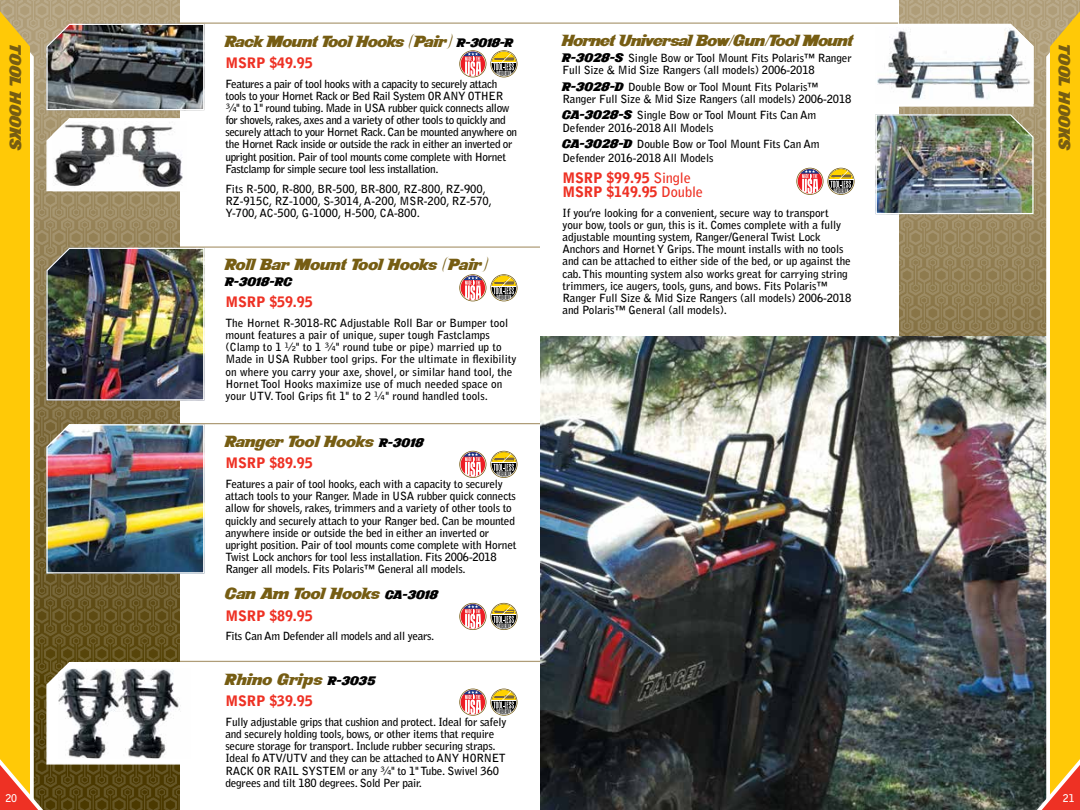
<style>
.page{position:relative;width:1080px;height:810px;background:#fff}
.page>*{position:absolute;margin:0;border:0;box-sizing:border-box;transform-origin:0 0}
.t1{font:21.25px "New Yorkto Las Vegas";letter-spacing:-.02em;color:#765d13;scale:.87 1}
.t2{font:21.25px "New Yorkto Las Vegas";color:#765d13;scale:.87 1}
.t3{font:16.25px "New Yorkto Las Vegas";color:#000;scale:.87 1}
.t4{font:900 14.38px/13.8px "Bell Gothic Std";letter-spacing:-.01em;color:#ee3124}
.t5{font:700 11.25px/12.1px "Bell Gothic Std";letter-spacing:-.02em;color:#000}
.t6{font:700 11.25px/12.1px "Bell Gothic Std";color:#000}
.t7{font:700 10.62px "Bell Gothic Std";color:#fff}
.s1{font-size:16.25px;color:#000}
.s2{font-family:"New Yorkto Las Vegas";font-weight:400;font-size:16.25px}
.s3{font-weight:700}
</style>
<div class="page">
<hr style="left:180px;top:22px;width:360px;height:2px;background:#af9d78">
<svg style="left:459px;top:50px;width:27px;height:27px"></svg>
<svg style="left:460px;top:51px;width:26px;height:26px"></svg>
<div style="left:461px;top:52px;width:24px;height:24px;background:#ed1d24;border-radius:50%"></div>
<svg style="left:463px;top:52px;width:19px;height:24px"></svg>
<svg style="left:490px;top:50px;width:28px;height:27px"></svg>
<svg style="left:491px;top:51px;width:26px;height:26px"></svg>
<svg style="left:492px;top:52px;width:24px;height:24px"></svg>
<hr style="left:180px;top:246px;width:360px;height:2px;background:#af9d78">
<svg style="left:459px;top:274px;width:27px;height:27px"></svg>
<svg style="left:460px;top:275px;width:26px;height:26px"></svg>
<div style="left:461px;top:276px;width:24px;height:24px;background:#ed1d24;border-radius:50%"></div>
<svg style="left:463px;top:276px;width:19px;height:24px"></svg>
<svg style="left:490px;top:274px;width:28px;height:27px"></svg>
<svg style="left:491px;top:275px;width:26px;height:26px"></svg>
<svg style="left:492px;top:276px;width:24px;height:24px"></svg>
<hr style="left:180px;top:423px;width:360px;height:1px;background:#af9d78">
<svg style="left:459px;top:451px;width:27px;height:27px"></svg>
<svg style="left:460px;top:452px;width:26px;height:25px"></svg>
<svg style="left:461px;top:452px;width:24px;height:25px"></svg>
<svg style="left:463px;top:452px;width:19px;height:25px"></svg>
<svg style="left:490px;top:451px;width:28px;height:27px"></svg>
<svg style="left:491px;top:452px;width:26px;height:25px"></svg>
<svg style="left:492px;top:452px;width:24px;height:25px"></svg>
<svg style="left:459px;top:603px;width:27px;height:27px"></svg>
<svg style="left:460px;top:604px;width:26px;height:25px"></svg>
<div style="left:461px;top:604px;width:24px;height:25px;background:#ed1d24;border-radius:50%"></div>
<svg style="left:463px;top:604px;width:19px;height:25px"></svg>
<svg style="left:490px;top:603px;width:28px;height:27px"></svg>
<svg style="left:491px;top:604px;width:26px;height:25px"></svg>
<svg style="left:492px;top:604px;width:24px;height:25px"></svg>
<hr style="left:180px;top:661px;width:360px;height:1px;background:#af9d78">
<svg style="left:459px;top:689px;width:27px;height:27px"></svg>
<svg style="left:460px;top:689px;width:26px;height:26px"></svg>
<div style="left:461px;top:690px;width:24px;height:24px;background:#ed1d24;border-radius:50%"></div>
<svg style="left:463px;top:690px;width:19px;height:25px"></svg>
<svg style="left:490px;top:689px;width:28px;height:27px"></svg>
<svg style="left:491px;top:689px;width:26px;height:26px"></svg>
<svg style="left:492px;top:690px;width:24px;height:24px"></svg>
<hr style="left:540px;top:22px;width:358px;height:2px;background:#af9d78">
<svg style="left:796px;top:168px;width:27px;height:27px"></svg>
<svg style="left:797px;top:168px;width:26px;height:26px"></svg>
<div style="left:798px;top:169px;width:24px;height:25px;background:#ed1d24;border-radius:50%"></div>
<svg style="left:800px;top:169px;width:19px;height:25px"></svg>
<svg style="left:827px;top:168px;width:28px;height:27px"></svg>
<svg style="left:828px;top:168px;width:26px;height:26px"></svg>
<svg style="left:829px;top:169px;width:24px;height:25px"></svg>
<img style="left:540px;top:337px;width:335px;height:473px">
<img style="left:0;top:11px;width:205px;height:799px">
<img style="left:875px;top:11px;width:205px;height:799px">
<h1 class="t1" style="left:225px;top:30px;width:333px">Rack Mount Tool Hooks (Pair) <span class="s1">R-3018-R</span></h1>
<p class="t4" style="left:225px;top:56px;width:89px">MSRP $49.95</p>
<p class="t5" style="left:225px;top:77px;width:293px">Features a pair of tool hooks with a capacity to securely attach tools to your Hornet Rack or Bed Rail System OR ANY OTHER ¾" to 1" round tubing. Made in USA rubber quick connects allow for shovels, rakes, axes and a variety of other tools to quickly and securely attach to your Hornet Rack. Can be mounted anywhere on the Hornet Rack inside or outside the rack in either an inverted or upright position. Pair of tool mounts come complete with Hornet Fastclamp for simple secure tool less installation.</p>
<p class="t6" style="left:225px;top:182px;width:268px">Fits R-500, R-800, BR-500, BR-800, RZ-800, RZ-900,<br>RZ-915C, RZ-1000, S-3014, A-200, MSR-200, RZ-570,<br>Y-700, AC-500, G-1000, H-500, CA-800.</p>
<h1 class="t2" style="left:225px;top:253px;width:303px">Roll Bar Mount Tool Hooks (Pair)</h1>
<h2 class="t3" style="left:225px;top:273px;width:79px">R-3018-RC</h2>
<p class="t4" style="left:225px;top:295px;width:89px">MSRP $59.95</p>
<p class="t6" style="left:225px;top:317px;width:293px">The Hornet R-3018-RC Adjustable Roll Bar or Bumper tool mount features a pair of unique, super tough Fastclamps (Clamp to 1 ½" to 1 ¾" round tube or pipe) married up to Made in USA Rubber tool grips. For the ultimate in flexibility on where you carry your axe, shovel, or similar hand tool, the Hornet Tool Hooks maximize use of much needed space on your UTV. Tool Grips fit 1" to 2 ¼" round handled tools.</p>
<h1 class="t2" style="left:225px;top:430px;width:230px">Ranger Tool Hooks <span class="s1">R-3018</span></h1>
<p class="t4" style="left:225px;top:456px;width:89px">MSRP $89.95</p>
<p class="t5" style="left:225px;top:478px;width:293px">Features a pair of tool hooks, each with a capacity to securely attach tools to your Ranger. Made in USA rubber quick connects allow for shovels, rakes, trimmers and a variety of other tools to quickly and securely attach to your Ranger bed. Can be mounted anywhere inside or outside the bed in either an inverted or upright position. Pair of tool mounts come complete with Hornet Twist Lock anchors for tool less installation. Fits 2006-2018<br>Ranger all models. Fits Polaris™ General all models.</p>
<h1 class="t1" style="left:225px;top:582px;width:246px">Can Am Tool Hooks <span class="s1">CA-3018</span></h1>
<p class="t4" style="left:225px;top:609px;width:89px">MSRP $89.95</p>
<p class="t5" style="left:225px;top:630px;width:210px">Fits Can Am Defender all models and all years.</p>
<h1 class="t2" style="left:225px;top:668px;width:175px">Rhino Grips <span class="s1">R-3035</span></h1>
<p class="t4" style="left:225px;top:694px;width:89px">MSRP $39.95</p>
<p class="t5" style="left:225px;top:716px;width:282px">Fully adjustable grips that cushion and protect. Ideal for safely and securely holding tools, bows, or other items that require secure storage for transport. Include rubber securing straps.<br>Ideal fo ATV/UTV and they can be attached to ANY HORNET RACK OR RAIL SYSTEM or any ¾" to 1" Tube. Swivel 360 degrees and tilt 180 degrees. Sold Per pair.</p>
<h1 class="t1" style="left:562px;top:29px;width:336px">Hornet Universal Bow/Gun/Tool Mount</h1>
<p class="t5" style="left:562px;top:52px;width:291px;line-height:12.5px"><span class="s2">R-3028-S</span> Single Bow or Tool Mount Fits Polaris™ Ranger<br>Full Size &amp; Mid Size Rangers (all models) 2006-2018</p>
<p class="t5" style="left:562px;top:80px;width:290px;line-height:12.5px"><span class="s2">R-3028-D</span> Double Bow or Tool Mount Fits Polaris™<br>Ranger Full Size &amp; Mid Size Rangers (all models) 2006-2018</p>
<p class="t5" style="left:562px;top:109px;width:255px;line-height:12.5px"><span class="s2">CA-3028-S</span> Single Bow or Tool Mount Fits Can Am<br>Defender 2016-2018 All Models</p>
<p class="t5" style="left:562px;top:137px;width:259px;line-height:13.8px"><span class="s2">CA-3028-D</span> Double Bow or Tool Mount Fits Can Am<br>Defender 2016-2018 All Models</p>
<p class="t4" style="left:562px;top:171px;width:142px">MSRP $99.95 <span class="s3">Single<br></span>MSRP $149.95 <span class="s3">Double</span></p>
<p class="t5" style="left:563px;top:207px;width:290px">If you’re looking for a convenient, secure way to transport your bow, tools or gun, this is it. Comes complete with a fully adjustable mounting system, Ranger/General Twist Lock Anchors and Hornet Y Grips. The mount installs with no tools and can be attached to either side of the bed, or up against the cab. This mounting system also works great for carrying string trimmers, ice augers, tools, guns, and bows. Fits Polaris™ Ranger Full Size &amp; Mid Size Rangers (all models) 2006-2018 and Polaris™ General (all models).</p>
<h1 class="t1" style="left:27px;top:45px;width:124px;rotate:90deg">TOOL HOOKS</h1>
<h1 class="t1" style="left:1076px;top:45px;width:124px;rotate:90deg">TOOL HOOKS</h1>
<p class="t7" style="left:5px;top:791px;width:13px">20</p>
<p class="t7" style="left:1063px;top:791px;width:13px">21</p>
</div>
